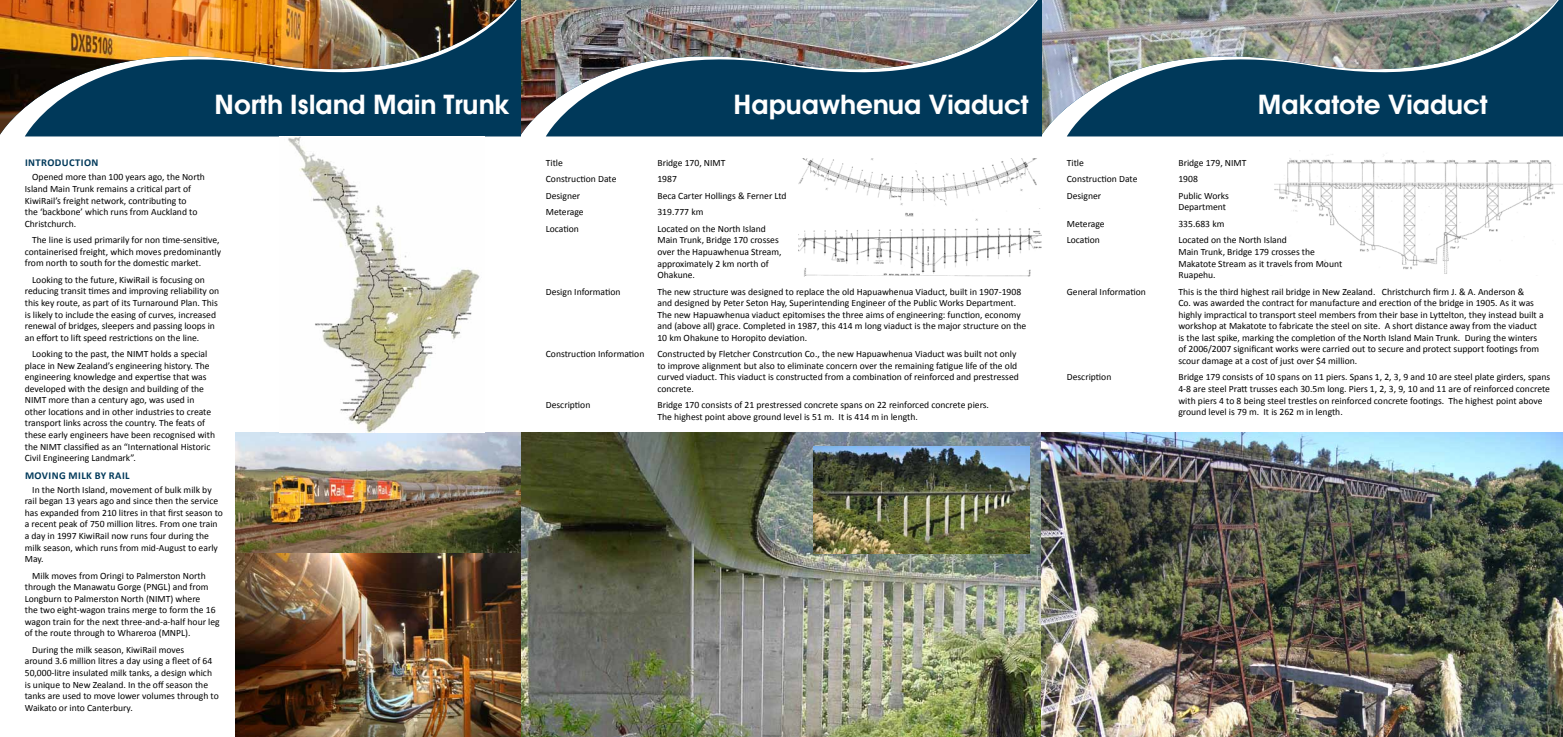
<style>
.page{position:relative;width:1563px;height:737px;background:#fff}
.page>*{position:absolute;margin:0;border:0;box-sizing:border-box;transform-origin:0 0}
.t1{font:600 26.25px "Atlanta";color:#fff}
.t2{font:700 10.5px "Calibri";letter-spacing:.04em;color:#00395a}
.t3{font:9.62px/11.5px "Calibri";color:#000}
</style>
<div class="page">
<img style="left:0;top:0;width:515px;height:135px">
<img style="left:521px;top:0;width:515px;height:135px">
<img style="left:1042px;top:0;width:515px;height:135px">
<img style="left:1275px;top:154px;width:288px;height:120px">
<img style="left:521px;top:432px;width:1042px;height:305px">
<img style="left:236px;top:432px;width:285px;height:121px">
<img style="left:236px;top:553px;width:285px;height:184px">
<img style="left:799px;top:158px;width:243px;height:118px">
<img style="left:814px;top:446px;width:215px;height:107px">
<img style="left:288px;top:136px;width:192px;height:296px">
<h1 class="t1" style="left:215px;top:85px;width:297px">North Island Main Trunk</h1>
<h1 class="t1" style="left:1258px;top:85px;width:231px">Makatote Viaduct</h1>
<h1 class="t1" style="left:733px;top:85px;width:297px">Hapuawhenua Viaduct</h1>
<p class="t2" style="left:25px;top:156px;width:75px">INTRODUCTION</p>
<p class="t3" style="left:25px;top:171px;width:182px;text-indent:7px">Opened more than 100 years ago, the North Island Main Trunk remains a critical part of KiwiRail’s freight network, contributing to<br>the ‘backbone’ which runs from Auckland to Christchurch.</p>
<p class="t3" style="left:25px;top:234px;width:198px;text-indent:7px">The line is used primarily for non time-sensitive, containerised freight, which moves predominantly from north to south for the domestic market.</p>
<p class="t3" style="left:25px;top:273px;width:196px;text-indent:7px">Looking to the future, KiwiRail is focusing on reducing transit times and improving reliability on this key route, as part of its Turnaround Plan. This is likely to include the easing of curves, increased renewal of bridges, sleepers and passing loops in an effort to lift speed restrictions on the line.</p>
<p class="t3" style="left:25px;top:348px;width:192px;text-indent:7px">Looking to the past, the NIMT holds a special place in New Zealand’s engineering history. The engineering knowledge and expertise that was developed with the design and building of the NIMT more than a century ago, was used in other locations and in other industries to create transport links across the country. The feats of these early engineers have been recognised with the NIMT classified as an “International Historic Civil Engineering Landmark”.</p>
<p class="t2" style="left:25px;top:468px;width:106px">MOVING MI LK BY RAIL</p>
<p class="t3" style="left:25px;top:483px;width:200px;text-indent:7px">In the North Island, movement of bulk milk by rail began 13 years ago and since then the service has expanded from 210 litres in that first season to a recent peak of 750 million litres. From one train a day in 1997 KiwiRail now runs four during the milk season, which runs from mid-August to early May.</p>
<p class="t3" style="left:25px;top:569px;width:196px;text-indent:7px">Milk moves from Oringi to Palmerston North through the Manawatu Gorge (PNGL) and from Longburn to Palmerston North (NIMT) where<br>the two eight-wagon trains merge to form the 16 wagon train for the next three-and-a-half hour leg of the route through to Whareroa (MNPL).</p>
<p class="t3" style="left:25px;top:643px;width:195px;text-indent:7px">During the milk season, KiwiRail moves<br>around 3.6 million litres a day using a fleet of 64<br>50,000-litre insulated milk tanks, a design which is unique to New Zealand. In the off season the tanks are used to move lower volumes through to Waikato or into Canterbury.</p>
<p class="t3" style="left:546px;top:156px;width:19px">Title</p>
<p class="t3" style="left:657px;top:156px;width:70px">Bridge 170, NIMT</p>
<p class="t3" style="left:546px;top:173px;width:72px">Construction Date</p>
<p class="t3" style="left:657px;top:173px;width:21px">1987</p>
<p class="t3" style="left:546px;top:189px;width:36px">Designer</p>
<p class="t3" style="left:657px;top:189px;width:131px">Beca Carter Hollings &amp; Ferner Ltd</p>
<p class="t3" style="left:546px;top:206px;width:39px">Meterage</p>
<p class="t3" style="left:657px;top:206px;width:47px">319.777 km</p>
<p class="t3" style="left:546px;top:222px;width:35px">Location</p>
<p class="t3" style="left:657px;top:222px;width:126px">Located on the North Island<br>Main Trunk, Bridge 170 crosses over the Hapuawhenua Stream, approximately 2 km north of<br>Ohakune.</p>
<p class="t3" style="left:546px;top:285px;width:76px">Design Information</p>
<p class="t3" style="left:657px;top:285px;width:370px">The new structure was designed to replace the old Hapuawhenua Viaduct, built in 1907-1908 and designed by Peter Seton Hay, Superintending Engineer of the Public Works Department.<br>The new Hapuawhenua viaduct epitomises the three aims of engineering: function, economy and (above all) grace. Completed in 1987, this 414 m long viaduct is the major structure on the 10 km Ohakune to Horopito deviation.</p>
<p class="t3" style="left:546px;top:348px;width:100px">Construction Information</p>
<p class="t3" style="left:657px;top:348px;width:363px">Constructed by Fletcher Constrcution Co., the new Hapuawhenua Viaduct was built not only to improve alignment but also to eliminate concern over the remaining fatigue life of the old curved viaduct. This viaduct is constructed from a combination of reinforced and prestressed concrete.</p>
<p class="t3" style="left:546px;top:399px;width:46px">Description</p>
<p class="t3" style="left:657px;top:399px;width:333px">Bridge 170 consists of 21 prestressed concrete spans on 22 reinforced concrete piers.<br>The highest point above ground level is 51 m. It is 414 m in length.</p>
<p class="t3" style="left:1067px;top:156px;width:19px">Title</p>
<p class="t3" style="left:1178px;top:156px;width:70px">Bridge 179, NIMT</p>
<p class="t3" style="left:1067px;top:173px;width:72px">Construction Date</p>
<p class="t3" style="left:1178px;top:173px;width:21px">1908</p>
<p class="t3" style="left:1067px;top:189px;width:36px">Designer</p>
<p class="t3" style="left:1178px;top:189px;width:52px">Public Works<br>Department</p>
<p class="t3" style="left:1067px;top:217px;width:39px">Meterage</p>
<p class="t3" style="left:1178px;top:217px;width:47px">335.683 km</p>
<p class="t3" style="left:1067px;top:234px;width:35px">Location</p>
<p class="t3" style="left:1178px;top:234px;width:165px">Located on the North Island<br>Main Trunk, Bridge 179 crosses the<br>Makatote Stream as it travels from Mount<br>Ruapehu.</p>
<p class="t3" style="left:1067px;top:285px;width:81px">General Information</p>
<p class="t3" style="left:1178px;top:285px;width:367px">This is the third highest rail bridge in New Zealand. Christchurch firm J. &amp; A. Anderson &amp;<br>Co. was awarded the contract for manufacture and erection of the bridge in 1905. As it was highly impractical to transport steel members from their base in Lyttelton, they instead built a workshop at Makatote to fabricate the steel on site. A short distance away from the viaduct is the last spike, marking the completion of the North Island Main Trunk. During the winters of 2006/2007 significant works were carried out to secure and protect support footings from scour damage at a cost of just over $4 million.</p>
<p class="t3" style="left:1067px;top:371px;width:46px">Description</p>
<p class="t3" style="left:1178px;top:371px;width:373px">Bridge 179 consists of 10 spans on 11 piers. Spans 1, 2, 3, 9 and 10 are steel plate girders, spans 4-8 are steel Pratt trusses each 30.5m long. Piers 1, 2, 3, 9, 10 and 11 are of reinforced concrete with piers 4 to 8 being steel trestles on reinforced concrete footings. The highest point above ground level is 79 m. It is 262 m in length.</p>
</div>
